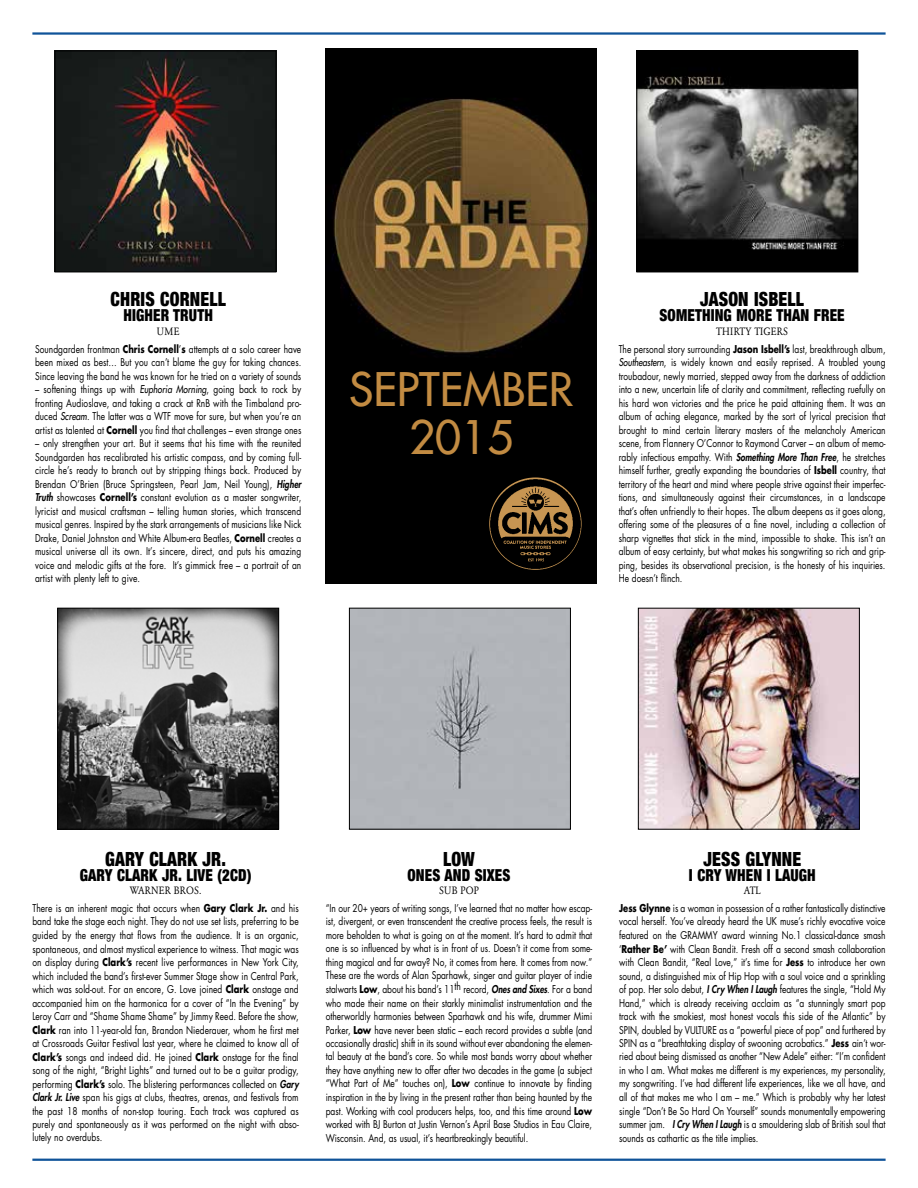
<style>
.page{position:relative;width:918px;height:1188px;background:#fff}
.page>*{position:absolute;margin:0;border:0;box-sizing:border-box;transform-origin:0 0}
.t1{font:45px/48px "Futura";color:#c28b42;text-align:center}
.t2{font:900 condensed 19.5px "Helvetica Neue";letter-spacing:.01em;color:#000;scale:.9 1}
.t3{font:900 condensed 16.5px "Helvetica Neue";letter-spacing:.01em;color:#000;scale:.9 1}
.t4{font:10.5px/13.5px "Futura";letter-spacing:.005em;color:#000;text-align:justify;scale:.8 1}
.t5{font:10.5px "Garamond BE";letter-spacing:.02em;color:#000;scale:.9 1}
.s1{font-weight:700}
.s2{font-style:italic}
.s3{font-weight:800;font-style:italic}
</style>
<div class="page">
<hr style="left:32px;top:1159px;width:854px;height:2px;background:#0f5399">
<hr style="left:32px;top:32px;width:854px;height:3px;background:#0f5399">
<div style="left:326px;top:49px;width:271px;height:535px;background:#000"></div>
<img style="left:332px;top:98px;width:259px;height:256px">
<img style="left:490px;top:478px;width:91px;height:91px">
<img style="left:640px;top:610px;width:218px;height:218px">
<div style="left:638px;top:608px;width:222px;height:222px;border:1px solid #000"></div>
<div style="left:351px;top:610px;width:218px;height:217px;background:#b1b4b9"></div>
<div style="left:349px;top:608px;width:222px;height:221px;border:1px solid #000"></div>
<img style="left:59px;top:610px;width:218px;height:217px">
<div style="left:57px;top:608px;width:222px;height:221px;border:1px solid #000"></div>
<img style="left:639px;top:53px;width:217px;height:217px">
<div style="left:637px;top:51px;width:221px;height:221px;border:1px solid #000"></div>
<img style="left:57px;top:53px;width:217px;height:217px">
<div style="left:55px;top:51px;width:221px;height:221px;border:1px solid #000"></div>
<h2 class="t2" style="left:111px;top:283px;width:130px">CHRIS CORNELL</h2>
<h3 class="t3" style="left:123px;top:302px;width:101px">HIGHER TRUTH</h3>
<p class="t5" style="left:157px;top:325px;width:26px">UME</p>
<p class="t4" style="left:35px;top:342px;width:334px">Soundgarden frontman <span class="s1">Chris Cornell</span>’<span class="s1">s</span> attempts at a solo career have been mixed as best… But you can’t blame the guy for taking chances.<br>Since leaving the band he was known for he tried on a variety of sounds</p>
<p class="t4" style="left:35px;top:382px;width:334px">– softening things up with <span class="s2">Euphoria Morning</span>, going back to rock by fronting Audioslave, and taking a crack at RnB with the Timbaland pro&shy;duced <span class="s2">Scream</span>. The latter was a WTF move for sure, but when you’re an artist as talented at <span class="s1">Cornell</span> you find that challenges – even strange ones</p>
<p class="t4" style="left:35px;top:436px;width:334px">– only strengthen your art. But it seems that his time with the reunited Soundgarden has recalibrated his artistic compass, and by coming full&shy;circle he’s ready to branch out by stripping things back. Produced by Brendan O’Brien (Bruce Springsteen, Pearl Jam, Neil Young), <span class="s3">Higher Truth</span> showcases <span class="s1">Cornell’s</span> constant evolution as a master songwriter, lyricist and musical craftsman – telling human stories, which transcend musical genres. Inspired by the stark arrangements of musicians like Nick Drake, Daniel Johnston and White Album-era Beatles, <span class="s1">Cornell</span> creates a musical universe all its own. It’s sincere, direct, and puts his amazing voice and melodic gifts at the fore. It’s gimmick free – a portrait of an artist with plenty left to give.</p>
<h1 class="t1" style="left:349px;top:365px;width:226px">SEPTEMBER<br>2015</h1>
<h2 class="t2" style="left:700px;top:283px;width:117px">JASON ISBELL</h2>
<h3 class="t3" style="left:660px;top:302px;width:207px">SOMETHING MORE THAN FREE</h3>
<p class="t5" style="left:716px;top:325px;width:81px">THIRTY TIGERS</p>
<p class="t4" style="left:619px;top:342px;width:335px">The personal story surrounding <span class="s1">Jason Isbell’s</span> last, breakthrough album, <span class="s2">Southeastern</span>, is widely known and easily reprised. A troubled young troubadour, newly married, stepped away from the darkness of addiction into a new, uncertain life of clarity and commitment, reflecting ruefully on his hard won victories and the price he paid attaining them. It was an album of aching elegance, marked by the sort of lyrical precision that brought to mind certain literary masters of the melancholy American scene, from Flannery O’Connor to Raymond Carver – an album of memo&shy;rably infectious empathy. With <span class="s3">Something More Than Free</span>, he stretches himself further, greatly expanding the boundaries of <span class="s1">Isbell</span> country, that territory of the heart and mind where people strive against their imperfec&shy;tions, and simultaneously against their circumstances, in a landscape that’s often unfriendly to their hopes. The album deepens as it goes along, offering some of the pleasures of a fine novel, including a collection of sharp vignettes that stick in the mind, impossible to shake. This isn’t an album of easy certainty, but what makes his songwriting so rich and grip&shy;ping, besides its observational precision, is the honesty of his inquiries.<br>He doesn’t flinch.</p>
<h2 class="t2" style="left:105px;top:843px;width:136px">GARY CLARK JR.</h2>
<h3 class="t3" style="left:80px;top:861px;width:192px">GARY CLARK JR. LIVE (2CD)</h3>
<p class="t5" style="left:130px;top:884px;width:81px">WARNER BROS.</p>
<p class="t4" style="left:32px;top:901px;width:335px">There is an inherent magic that occurs when <span class="s1">Gary Clark Jr.</span> and his band take the stage each night. They do not use set lists, preferring to be guided by the energy that flows from the audience. It is an organic, spontaneous, and almost mystical experience to witness. That magic was on display during <span class="s1">Clark’s</span> recent live performances in New York City, which included the band’s first-ever Summer Stage show in Central Park, which was sold-out. For an encore, G. Love joined <span class="s1">Clark</span> onstage and accompanied him on the harmonica for a cover of “In the Evening” by Leroy Carr and “Shame Shame Shame” by Jimmy Reed. Before the show, <span class="s1">Clark</span> ran into 11-year-old fan, Brandon Niederauer, whom he first met at Crossroads Guitar Festival last year, where he claimed to know all of <span class="s1">Clark’s</span> songs and indeed did. He joined <span class="s1">Clark</span> onstage for the final song of the night, “Bright Lights” and turned out to be a guitar prodigy, performing <span class="s1">Clark’s</span> solo. The blistering performances collected on <span class="s3">Gary Clark Jr. Live</span> span his gigs at clubs, theatres, arenas, and festivals from the past 18 months of non-stop touring. Each track was captured as purely and spontaneously as it was performed on the night with abso&shy;lutely no overdubs.</p>
<h2 class="t2" style="left:443px;top:843px;width:37px">LOW</h2>
<h3 class="t3" style="left:407px;top:861px;width:116px">ONES AND SIXES</h3>
<p class="t5" style="left:439px;top:884px;width:46px">SUB POP</p>
<p class="t4" style="left:326px;top:901px;width:335px">“In our 20+ years of writing songs, I’ve learned that no matter how escap&shy;ist, divergent, or even transcendent the creative process feels, the result is more beholden to what is going on at the moment. It’s hard to admit that one is so influenced by what is in front of us. Doesn’t it come from some&shy;thing magical and far away? No, it comes from here. It comes from now.” These are the words of Alan Sparhawk, singer and guitar player of indie stalwarts <span class="s1">Low</span>, about his band’s 11th record, <span class="s3">Ones and Sixes</span>. For a band who made their name on their starkly minimalist instrumentation and the otherworldly harmonies between Sparhawk and his wife, drummer Mimi Parker, <span class="s1">Low</span> have never been static – each record provides a subtle (and occasionally drastic) shift in its sound without ever abandoning the elemen&shy;tal beauty at the band’s core. So while most bands worry about whether they have anything new to offer after two decades in the game (a subject “What Part of Me” touches on), <span class="s1">Low</span> continue to innovate by finding inspiration in the by living in the present rather than being haunted by the past. Working with cool producers helps, too, and this time around <span class="s1">Low </span>worked with BJ Burton at Justin Vernon’s April Base Studios in Eau Claire, Wisconsin. And, as usual, it’s heartbreakingly beautiful.</p>
<h2 class="t2" style="left:704px;top:843px;width:110px">JESS GLYNNE</h2>
<h3 class="t3" style="left:689px;top:861px;width:142px">I CRY WHEN I LAUGH</h3>
<p class="t5" style="left:744px;top:884px;width:21px">ATL</p>
<p class="t4" style="left:619px;top:901px;width:335px"><span class="s1">Jess Glynne</span> is a woman in possession of a rather fantastically distinctive vocal herself. You’ve already heard the UK muse’s richly evocative voice featured on the GRAMMY award winning No.1 classical-dance smash ‘<span class="s1">Rather Be’</span> with Clean Bandit. Fresh off a second smash collaboration with Clean Bandit, “Real Love,” it’s time for <span class="s1">Jess</span> to introduce her own sound, a distinguished mix of Hip Hop with a soul voice and a sprinkling of pop. Her solo debut, <span class="s3">I Cry When I Laugh</span> features the single, “Hold My Hand,” which is already receiving acclaim as “a stunningly smart pop track with the smokiest, most honest vocals this side of the Atlantic” by SPIN, doubled by VULTURE as a “powerful piece of pop” and furthered by SPIN as a “breathtaking display of swooning acrobatics.” <span class="s1">Jess</span> ain’t wor&shy;ried about being dismissed as another “New Adele” either: “I’m confident in who I am. What makes me different is my experiences, my personality, my songwriting. I’ve had different life experiences, like we all have, and all of that makes me who I am – me.” Which is probably why her latest single “Don’t Be So Hard On Yourself” sounds monumentally empowering summer jam. <span class="s3">I Cry When I Laugh</span> is a smouldering slab of British soul that sounds as cathartic as the title implies.</p>
</div>
